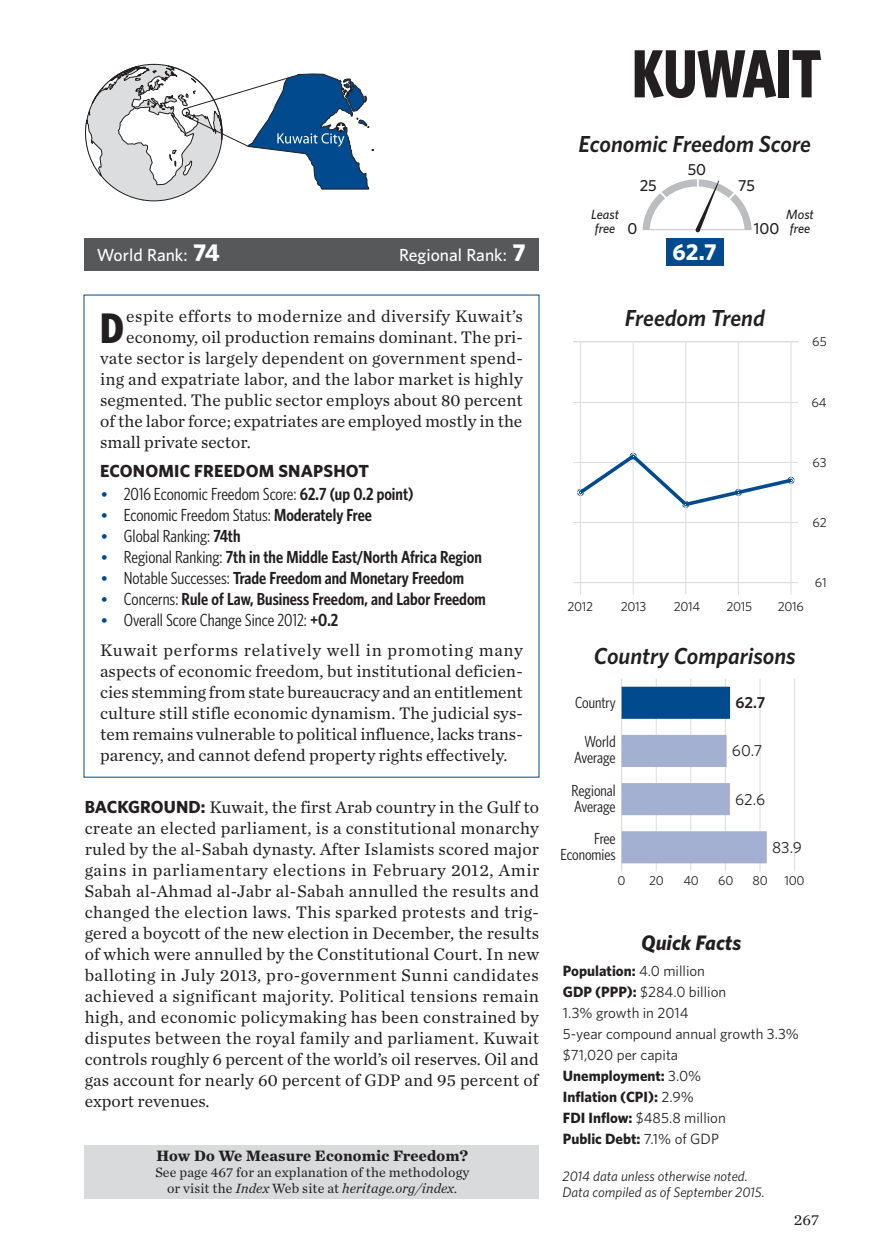
<style>
.page{position:relative;width:882px;height:1260px;background:#fff}
.page>*{position:absolute;margin:0;border:0;box-sizing:border-box;transform-origin:0 0}
.t1{font:700 68.25px "Whitney Condensed";color:#231f20;scale:.9 1}
.Page_1__Drop_Cap{font:700 42.88px "Whitney Condensed";color:#231f20}
.t2{font:italic 600 23.1px "Whitney";color:#231f20}
.t3{font:700 23.1px "Whitney";color:#fff}
.t4{font:italic 700 21px "Whitney";color:#231f20}
.Page_1__Background{font:17.5px/21px "Chronicle Text G1";letter-spacing:.01em;color:#231f20;text-align:justify}
.Page_1__Body_Text{font:17.5px/21px "Chronicle Text G1";color:#231f20;text-align:justify}
.Page_1__Drop_Cap-2{font:17.5px "Chronicle Text G1";letter-spacing:.005em;color:#231f20}
.t5{font:600 17.5px "Whitney Condensed";color:#231f20}
.t6{font:17.5px "Whitney Condensed";color:#231f20}
.Page_1__Drop_Cap-3{font:17.5px "Chronicle Text G1";letter-spacing:.025em;color:#231f20}
.Rank{font:500 17.5px "Whitney";color:#fff}
.Page_1__Snapshot_Hea{font:700 17.5px "Whitney";letter-spacing:.01em;color:#231f20}
.t7{font:16.1px/16.1px "Whitney Condensed";color:#231f20;text-align:right}
.t8{font:16.1px "Whitney";color:#231f20}
.t9{font:500 16.1px "Whitney";color:#231f20}
.t10{font:600 16.1px "Whitney";color:#231f20}
.t11{font:700 15.75px "Chronicle Text G1";letter-spacing:.01em;color:#231f20}
.t12{font:15.75px "Chronicle Text G1";color:#231f20}
.Quick_Facts__Run-in{font:700 14.88px "Whitney";color:#231f20}
.Quick_Facts{font:14.88px "Whitney";color:#231f20}
.Quick_Facts__Run-in-2{font:14.88px "Whitney";color:#231f20}
.t13{font:14px/15.8px "Chronicle Text G1";letter-spacing:.01em;color:#231f20;text-align:center}
.t14{font:italic 14px/15.8px "Whitney";color:#231f20}
.t15{font:italic 500 13.3px/13.8px "Whitney";color:#231f20}
.t16{font:13.12px "Whitney";letter-spacing:-.025em;color:#231f20}
.s1{font-weight:700;font-size:24.5px}
.s2{font-family:"Chronicle Text G1";color:#004a8d}
.s3{font-weight:600}
.s4{font-family:"Chronicle Text G1";font-weight:400;color:#004a8d}
.s5{font-weight:400}
.s6{font-family:"Whitney";font-weight:700}
.s7{font-weight:700}
.s8{font-style:italic}
</style>
<div class="page">
<div style="left:85px;top:1145px;width:454px;height:54px;background:#d9dadc"></div>
<div style="left:85px;top:238px;width:454px;height:32px;background:#57585a"></div>
<hr style="left:656px;top:679px;width:1px;height:192px;background:#dcdddf">
<hr style="left:690px;top:679px;width:1px;height:192px;background:#dcdddf">
<hr style="left:725px;top:679px;width:1px;height:192px;background:#dcdddf">
<hr style="left:760px;top:679px;width:1px;height:192px;background:#dcdddf">
<hr style="left:794px;top:679px;width:1px;height:192px;background:#dcdddf">
<hr style="left:621px;top:679px;width:1px;height:192px;background:#dcdddf">
<hr style="left:580px;top:343px;width:1px;height:252px;background:#dcdddf">
<hr style="left:633px;top:343px;width:1px;height:252px;background:#dcdddf">
<hr style="left:685px;top:342px;width:1px;height:252px;background:#dcdddf">
<hr style="left:738px;top:343px;width:1px;height:252px;background:#dcdddf">
<hr style="left:791px;top:343px;width:1px;height:252px;background:#dcdddf">
<hr style="left:573px;top:582px;width:225px;height:1px;background:#dcdddf">
<hr style="left:573px;top:522px;width:225px;height:1px;background:#dcdddf">
<hr style="left:573px;top:462px;width:225px;height:1px;background:#dcdddf">
<hr style="left:573px;top:402px;width:225px;height:1px;background:#dcdddf">
<hr style="left:573px;top:341px;width:225px;height:1px;background:#dcdddf">
<svg style="left:577px;top:452px;width:218px;height:56px"></svg>
<div style="left:622px;top:687px;width:108px;height:32px;background:#004a8d"></div>
<div style="left:622px;top:735px;width:105px;height:32px;background:#a3b0d2"></div>
<div style="left:622px;top:783px;width:108px;height:32px;background:#a3b0d2"></div>
<div style="left:622px;top:831px;width:145px;height:32px;background:#a3b0d2"></div>
<div style="left:666px;top:238px;width:57px;height:28px;background:#004a8d"></div>
<svg style="left:643px;top:179px;width:109px;height:54px"></svg>
<div style="left:86px;top:64px;width:136px;height:137px;background:#dcdddf;border:1px solid #231f20;border-radius:50%"></div>
<svg style="left:85px;top:63px;width:289px;height:127px"></svg>
<h1 class="t1" style="left:632px;top:30px;width:212px">KUWAIT</h1>
<p class="t2" style="left:579px;top:129px;width:234px">Economic Freedom Score</p>
<p class="t9" style="left:688px;top:159px;width:20px">50</p>
<p class="t9" style="left:640px;top:175px;width:19px">25</p>
<p class="t9" style="left:738px;top:175px;width:18px">75</p>
<p class="Rank" style="left:97px;top:243px;width:124px">World Rank: <span class="s1">74</span></p>
<p class="Rank" style="left:399px;top:243px;width:128px">Regional Rank: <span class="s1">7</span></p>
<p class="Page_1__Drop_Cap" style="left:100px;top:301px;width:25px">D</p>
<p class="Page_1__Drop_Cap-3" style="left:126px;top:303px;width:398px">espite efforts to modernize and diversify Kuwait’s</p>
<p class="Page_1__Drop_Cap-2" style="left:126px;top:324px;width:398px">economy, oil production remains dominant. The pri-</p>
<p class="Page_1__Drop_Cap-2" style="left:100px;top:345px;width:424px">vate sector is largely dependent on government spend-</p>
<p class="Page_1__Drop_Cap-2" style="left:100px;top:366px;width:424px">ing and expatriate labor, and the labor market is highly</p>
<p class="Page_1__Drop_Cap-2" style="left:100px;top:387px;width:424px">segmented. The public sector employs about 80 percent</p>
<p class="Page_1__Drop_Cap-2" style="left:100px;top:408px;width:424px">of the labor force; expatriates are employed mostly in the</p>
<p class="Page_1__Drop_Cap-2" style="left:100px;top:429px;width:152px">small private sector.</p>
<p class="Page_1__Snapshot_Hea" style="left:100px;top:460px;width:270px">ECONOMIC FREEDOM SNAPSHOT</p>
<p class="t6" style="left:100px;top:484px;width:315px"><span class="s2">•</span> 2016 Economic Freedom Score: <span class="s3">62.7 (up 0.2 point)</span></p>
<p class="t6" style="left:100px;top:505px;width:273px"><span class="s2">•</span> Economic Freedom Status: <span class="s3">Moderately Free</span></p>
<p class="t6" style="left:100px;top:526px;width:142px"><span class="s2">•</span> Global Ranking: <span class="s3">74th</span></p>
<p class="t5" style="left:100px;top:546px;width:383px"><span class="s4">•</span> <span class="s5">Regional Ranking:</span> 7th in the Middle East/North Africa Region</p>
<p class="t5" style="left:100px;top:567px;width:365px"><span class="s4">•</span> <span class="s5">Notable Successes:</span> Trade Freedom and Monetary Freedom</p>
<p class="t5" style="left:100px;top:588px;width:387px"><span class="s4">•</span> <span class="s5">Concerns:</span> Rule of Law, Business Freedom, and Labor Freedom</p>
<p class="t6" style="left:100px;top:610px;width:240px"><span class="s2">•</span> Overall Score Change Since 2012: <span class="s3">+0.2</span></p>
<p class="Page_1__Body_Text" style="left:100px;top:639px;width:424px">Kuwait performs relatively well in promoting many aspects of economic freedom, but institutional deficien&shy;cies stemming from state bureaucracy and an entitlement culture still stifle economic dynamism. The judicial sys&shy;tem remains vulnerable to political influence, lacks trans&shy;parency, and cannot defend property rights effectively.</p>
<p class="Page_1__Background" style="left:85px;top:795px;width:456px"><span class="s6">BACKGROUND:</span> Kuwait, the first Arab country in the Gulf to create an elected parliament, is a constitutional monarchy ruled by the al-Sabah dynasty. After Islamists scored major gains in parliamentary elections in February 2012, Amir Sabah al-Ahmad al-Jabr al-Sabah annulled the results and changed the election laws. This sparked protests and trig&shy;gered a boycott of the new election in December, the results of which were annulled by the Constitutional Court. In new balloting in July 2013, pro-government Sunni candidates achieved a significant majority. Political tensions remain high, and economic policymaking has been constrained by disputes between the royal family and parliament. Kuwait controls roughly 6 percent of the world’s oil reserves. Oil and gas account for nearly 60 percent of GDP and 95 percent of export revenues.</p>
<p class="t15" style="left:591px;top:208px;width:29px">Least free</p>
<p class="t15" style="left:786px;top:208px;width:29px">Most free</p>
<p class="t9" style="left:627px;top:217px;width:11px">0</p>
<p class="t9" style="left:754px;top:217px;width:27px">100</p>
<p class="t3" style="left:673px;top:236px;width:46px">62.7</p>
<p class="t2" style="left:625px;top:302px;width:142px">Freedom Trend</p>
<p class="t16" style="left:812px;top:333px;width:16px">65</p>
<p class="t16" style="left:811px;top:393px;width:17px">64</p>
<p class="t16" style="left:812px;top:453px;width:16px">63</p>
<p class="t16" style="left:812px;top:514px;width:16px">62</p>
<p class="t16" style="left:568px;top:598px;width:27px">2012</p>
<p class="t16" style="left:621px;top:598px;width:27px">2013</p>
<p class="t16" style="left:674px;top:598px;width:28px">2014</p>
<p class="t16" style="left:726px;top:598px;width:27px">2015</p>
<p class="t16" style="left:778px;top:598px;width:28px">2016</p>
<p class="t16" style="left:815px;top:574px;width:13px">61</p>
<p class="t2" style="left:594px;top:641px;width:203px">Country Comparisons</p>
<p class="t7" style="left:575px;top:694px;width:42px">Country</p>
<p class="t7" style="left:574px;top:733px;width:43px">World<br>Average</p>
<p class="t7" style="left:572px;top:782px;width:46px;text-align:left">Regional<br>Average</p>
<p class="t7" style="left:561px;top:830px;width:57px">Free<br>Economies</p>
<p class="t10" style="left:735px;top:692px;width:32px">62.7</p>
<p class="t8" style="left:732px;top:740px;width:32px">60.7</p>
<p class="t8" style="left:735px;top:788px;width:32px">62.6</p>
<p class="t8" style="left:772px;top:836px;width:31px">83.9</p>
<p class="t16" style="left:618px;top:871px;width:10px">0</p>
<p class="t16" style="left:649px;top:872px;width:16px">20</p>
<p class="t16" style="left:683px;top:872px;width:17px">40</p>
<p class="t16" style="left:718px;top:872px;width:17px">60</p>
<p class="t16" style="left:753px;top:872px;width:17px">80</p>
<p class="t16" style="left:784px;top:872px;width:22px">100</p>
<p class="t4" style="left:641px;top:928px;width:102px">Quick Facts</p>
<p class="Quick_Facts__Run-in" style="left:563px;top:961px;width:144px">Population: <span class="s5">4.0 million</span></p>
<p class="Quick_Facts__Run-in-2" style="left:563px;top:982px;width:165px"><span class="s7">GDP (PPP):</span> $284.0 billion</p>
<p class="Quick_Facts" style="left:563px;top:1003px;width:127px">1.3% growth in 2014</p>
<p class="Quick_Facts" style="left:563px;top:1024px;width:238px">5-year compound annual growth 3.3%</p>
<p class="Quick_Facts" style="left:563px;top:1045px;width:117px">$71,020 per capita</p>
<p class="Quick_Facts__Run-in" style="left:563px;top:1066px;width:140px">Unemployment: <span class="s5">3.0%</span></p>
<p class="Quick_Facts__Run-in" style="left:563px;top:1087px;width:132px">Inflation (CPI): <span class="s5">2.9%</span></p>
<p class="Quick_Facts__Run-in-2" style="left:563px;top:1108px;width:164px"><span class="s7">FDI Inflow:</span> $485.8 million</p>
<p class="Quick_Facts__Run-in" style="left:563px;top:1129px;width:157px">Public Debt: <span class="s5">7.1% of GDP</span></p>
<p class="t11" style="left:157px;top:1143px;width:313px">How Do We Measure Economic Freedom?</p>
<p class="t13" style="left:155px;top:1164px;width:316px">See page 467 for an explanation of the methodology or visit the <span class="s8">Index</span> Web site at <span class="s8">heritage.org/index.</span></p>
<p class="t14" style="left:563px;top:1168px;width:204px">2014 data unless otherwise noted.<br>Data compiled as of September 2015.</p>
<p class="t12" style="left:794px;top:1208px;width:27px">267</p>
</div>
